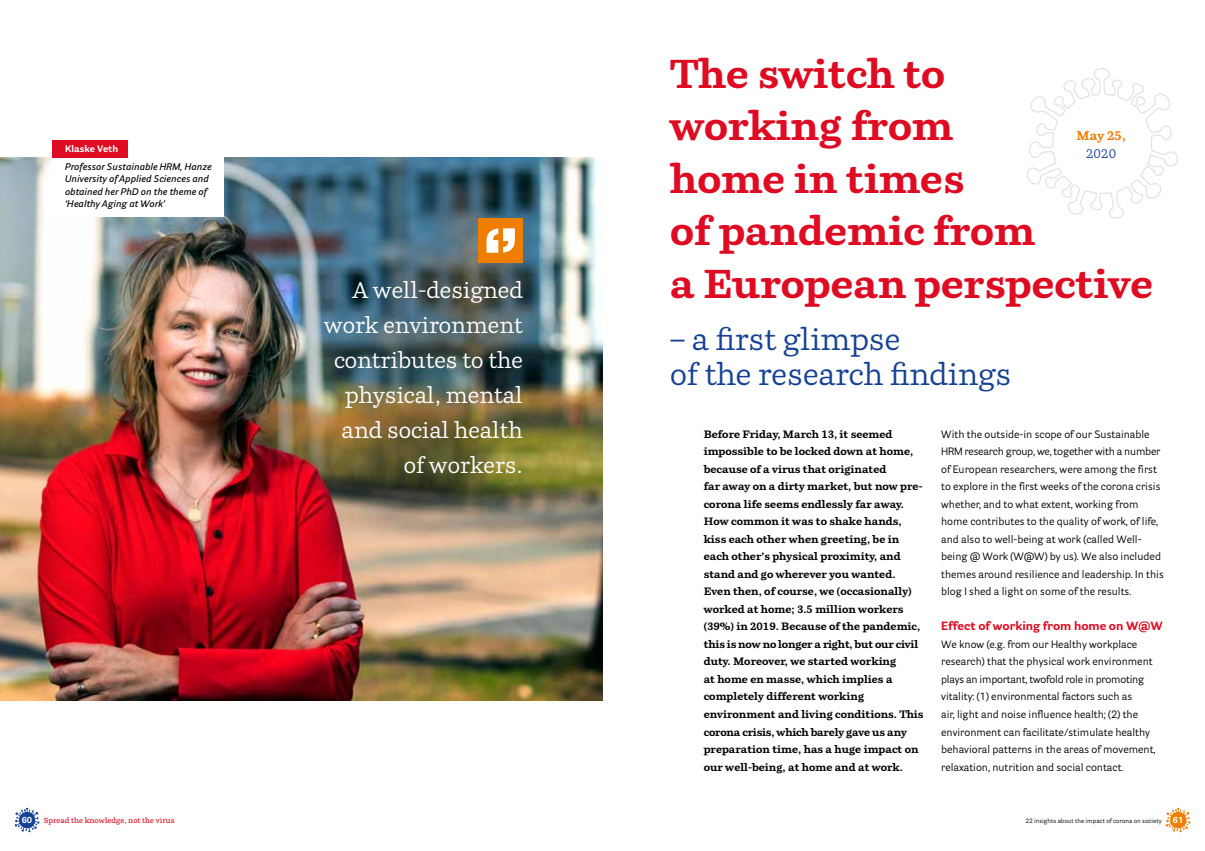
<style>
.page{position:relative;width:1205px;height:851px;background:#fff}
.page>*{position:absolute;margin:0;border:0;box-sizing:border-box;transform-origin:0 0}
.t1{font:700 40px/52.5px "Parry";color:#de0b22}
.t2{font:30.62px/35px "Parry";color:#164194}
.t3{font:22.5px/35px "Parry";color:#fff;text-align:right}
.t4{font:700 12.5px "Parry";color:#ef7d00}
.t5{font:12.5px "Parry";color:#164194}
.t6{font:700 11.88px "Parry Grotesque";color:#de0b22}
.t7{font:10.62px/17.5px "Parry Grotesque";color:#000}
.t8{font:700 10.62px/17.5px "Parry";color:#000}
.t9{font:italic 600 9.38px/12.5px "Parry Grotesque";color:#000}
.t10{font:700 9.38px "Parry Grotesque";color:#fff}
.t11{font:700 8.75px "Parry Grotesque";color:#fff}
.t12{font:600 7.5px "Parry";color:#de0b22}
.t13{font:6.25px "Parry Grotesque";color:#000}
</style>
<div class="page">
<img style="left:0;top:157px;width:602px;height:543px">
<svg style="left:15px;top:807px;width:25px;height:25px"></svg>
<svg style="left:1166px;top:807px;width:24px;height:25px"></svg>
<div style="left:52px;top:152px;width:172px;height:64px;background:#fff"></div>
<div style="left:52px;top:140px;width:75px;height:18px;background:#de0b22"></div>
<div style="left:478px;top:218px;width:45px;height:44px;background:#ef7d00"></div>
<svg style="left:486px;top:228px;width:29px;height:25px"></svg>
<svg style="left:1027px;top:68px;width:151px;height:151px"></svg>
<p class="t10" style="left:65px;top:143px;width:55px">Klaske Veth</p>
<p class="t9" style="left:65px;top:160px;width:148px">Professor Sustainable HRM, Hanze<br>University of Applied Sciences and obtained her PhD on the theme of ‘Healthy Aging at Work’</p>
<h3 class="t3" style="left:324px;top:272px;width:200px">A well-designed work environment contributes to the physical, mental and social health of workers.</h3>
<h1 class="t1" style="left:670px;top:46px;width:485px">The switch to<br>working from<br>home in times<br>of pandemic from<br>a European perspective</h1>
<h2 class="t2" style="left:670px;top:321px;width:343px">– a first glimpse<br>of the research findings</h2>
<p class="t4" style="left:1076px;top:128px;width:51px">May 25,</p>
<p class="t5" style="left:1086px;top:145px;width:32px">2020</p>
<p class="t8" style="left:704px;top:425px;width:221px">Before Friday, March 13, it seemed impossible to be locked down at home, because of a virus that originated<br>far away on a dirty market, but now pre&shy;corona life seems endlessly far away.<br>How common it was to shake hands, kiss each other when greeting, be in each other’s physical proximity, and stand and go wherever you wanted.<br>Even then, of course, we (occasionally) worked at home; 3.5 million workers (39%) in 2019. Because of the pandemic, this is now no longer a right, but our civil duty. Moreover, we started working<br>at home en masse, which implies a completely different working environment and living conditions. This corona crisis, which barely gave us any preparation time, has a huge impact on our well-being, at home and at work.</p>
<p class="t7" style="left:941px;top:425px;width:224px">With the outside-in scope of our Sustainable HRM research group, we, together with a number of European researchers, were among the first to explore in the first weeks of the corona crisis whether, and to what extent, working from home contributes to the quality of work, of life, and also to well-being at work (called Well&shy;being @ Work (W@W) by us). We also included themes around resilience and leadership. In this blog I shed a light on some of the results.</p>
<p class="t6" style="left:941px;top:618px;width:223px">Effect of working from home on W@W</p>
<p class="t7" style="left:941px;top:635px;width:216px">We know (e.g. from our Healthy workplace research) that the physical work environment plays an important, twofold role in promoting vitality: (1) environmental factors such as<br>air, light and noise influence health; (2) the environment can facilitate/stimulate healthy behavioral patterns in the areas of movement, relaxation, nutrition and social contact.</p>
<p class="t11" style="left:22px;top:814px;width:12px">60</p>
<p class="t12" style="left:44px;top:815px;width:133px">Spread the knowledge, not the virus</p>
<p class="t13" style="left:1025px;top:816px;width:138px">22 insights about the impact of corona on society</p>
<p class="t11" style="left:1173px;top:814px;width:12px">61</p>
</div>
